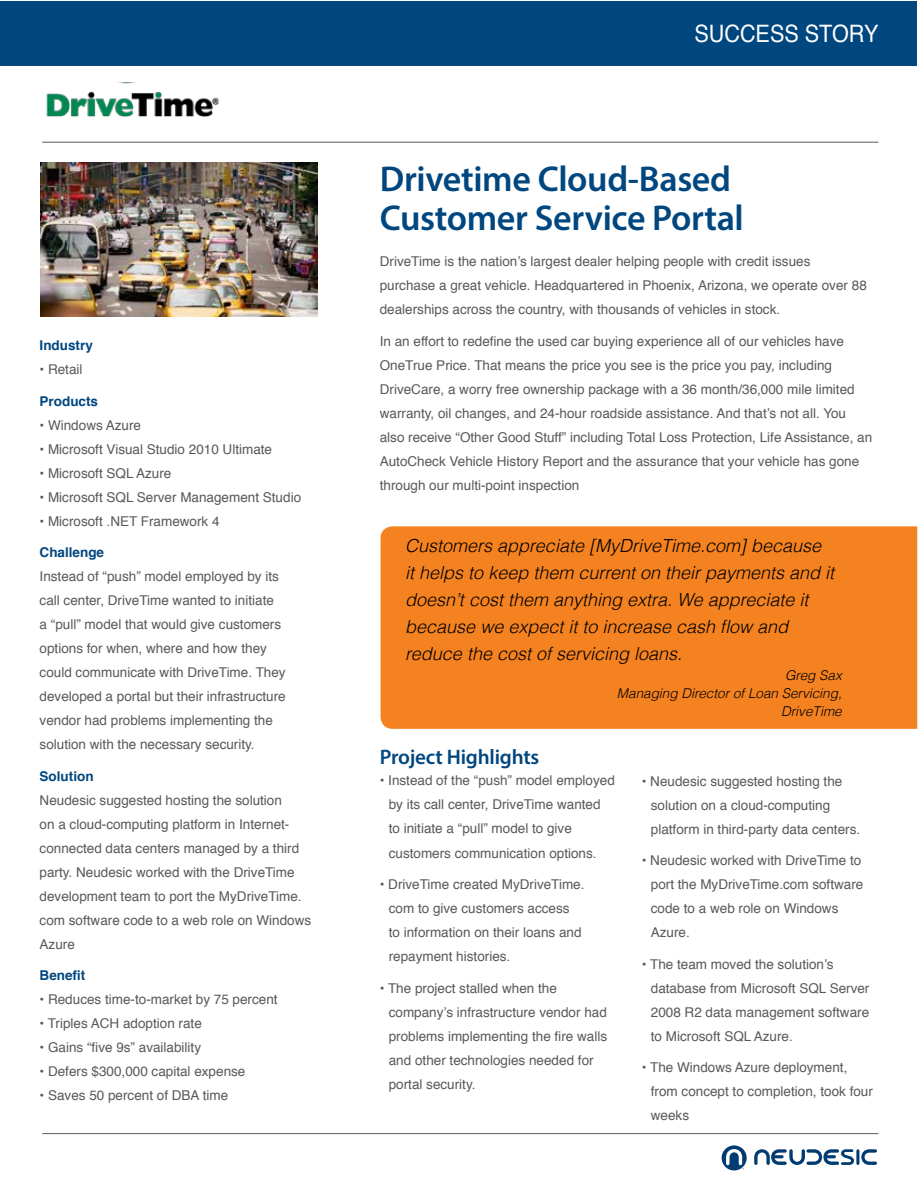
<style>
.page{position:relative;width:918px;height:1188px;background:#fff}
.page>*{position:absolute;margin:0;border:0;box-sizing:border-box;transform-origin:0 0}
.t1{font:600 36px/39px "Myriad Pro";letter-spacing:-.01em;color:#00467f}
.t2{font:24px "Helvetica";color:#fff;scale:.9 1}
.t3{font:600 21px "Myriad Pro";letter-spacing:-.01em;color:#00467f}
.t4{font:italic 300 18px/27px "Helvetica";color:#000}
.t5{font:13.5px/24px "Helvetica";color:#58595b}
.t6{font:italic 300 13.5px/18px "Helvetica";color:#000;text-align:right}
.t7{font:700 13.5px "Helvetica";color:#00467f}
</style>
<div class="page">
<div style="left:1px;top:1px;width:916px;height:64px;background:#00467f"></div>
<img style="left:40px;top:162px;width:278px;height:154px">
<div style="left:381px;top:526px;width:536px;height:203px;background:#f58220"></div>
<hr style="left:42px;top:142px;width:836px;height:1px;background:#58595b">
<hr style="left:42px;top:1133px;width:836px;height:1px;background:#58595b">
<svg style="left:722px;top:1145px;width:25px;height:25px"></svg>
<svg style="left:754px;top:1149px;width:123px;height:16px"></svg>
<img style="left:46px;top:83px;width:174px;height:34px">
<p class="t7" style="left:40px;top:335px;width:55px">Industry</p>
<p class="t5" style="left:40px;top:358px;width:44px">• Retail</p>
<p class="t7" style="left:40px;top:390px;width:60px">Products</p>
<p class="t5" style="left:40px;top:414px;width:103px">• Windows Azure</p>
<p class="t5" style="left:40px;top:438px;width:234px">• Microsoft Visual Studio 2010 Ultimate</p>
<p class="t5" style="left:40px;top:462px;width:133px">• Microsoft SQL Azure</p>
<p class="t5" style="left:40px;top:486px;width:263px">• Microsoft SQL Server Management Studio</p>
<p class="t5" style="left:40px;top:510px;width:182px">• Microsoft .NET Framework 4</p>
<p class="t7" style="left:40px;top:542px;width:66px">Challenge</p>
<p class="t5" style="left:40px;top:565px;width:248px">Instead of “push” model employed by its call center, DriveTime wanted to initiate<br>a “pull” model that would give customers options for when, where and how they could communicate with DriveTime. They developed a portal but their infrastructure vendor had problems implementing the solution with the necessary security.</p>
<p class="t7" style="left:40px;top:765px;width:55px">Solution</p>
<p class="t5" style="left:40px;top:789px;width:273px">Neudesic suggested hosting the solution<br>on a cloud-computing platform in Internet&shy;connected data centers managed by a third party. Neudesic worked with the DriveTime development team to port the MyDriveTime. com software code to a web role on Windows Azure</p>
<p class="t7" style="left:40px;top:965px;width:47px">Benefit</p>
<p class="t5" style="left:40px;top:988px;width:240px">• Reduces time-to-market by 75 percent</p>
<p class="t5" style="left:40px;top:1012px;width:164px">• Triples ACH adoption rate</p>
<p class="t5" style="left:40px;top:1036px;width:163px">• Gains “five 9s” availability</p>
<p class="t5" style="left:40px;top:1060px;width:207px">• Defers $300,000 capital expense</p>
<p class="t5" style="left:40px;top:1084px;width:190px">• Saves 50 percent of DBA time</p>
<h2 class="t2" style="left:694px;top:15px;width:206px">SUCCESS STORY</h2>
<h1 class="t1" style="left:380px;top:158px;width:366px">Drivetime Cloud-Based<br>Customer Service Portal</h1>
<p class="t5" style="left:380px;top:250px;width:489px">DriveTime is the nation’s largest dealer helping people with credit issues purchase a great vehicle. Headquartered in Phoenix, Arizona, we operate over 88 dealerships across the country, with thousands of vehicles in stock.</p>
<p class="t5" style="left:380px;top:329px;width:494px">In an effort to redefine the used car buying experience all of our vehicles have OneTrue Price. That means the price you see is the price you pay, including DriveCare, a worry free ownership package with a 36 month/36,000 mile limited warranty, oil changes, and 24-hour roadside assistance. And that’s not all. You also receive “Other Good Stuff” including Total Loss Protection, Life Assistance, an AutoCheck Vehicle History Report and the assurance that your vehicle has gone through our multi-point inspection</p>
<h3 class="t4" style="left:405px;top:532px;width:430px">Customers appreciate [MyDriveTime.com] because it helps to keep them current on their payments and it doesn’t cost them anything extra. We appreciate it because we expect it to increase cash flow and reduce the cost of servicing loans.</h3>
<p class="t6" style="left:617px;top:666px;width:226px">Greg Sax<br>Managing Director of Loan Servicing,<br>DriveTime</p>
<h3 class="t3" style="left:380px;top:744px;width:161px">Project Highlights</h3>
<p class="t5" style="left:389px;top:769px;width:228px;text-indent:-9px">• Instead of the “push” model employed by its call center, DriveTime wanted to initiate a “pull” model to give customers communication options.</p>
<p class="t5" style="left:389px;top:873px;width:197px;text-indent:-9px">• DriveTime created MyDriveTime. com to give customers access<br>to information on their loans and repayment histories.</p>
<p class="t5" style="left:389px;top:976px;width:220px;text-indent:-9px">• The project stalled when the company’s infrastructure vendor had problems implementing the fire walls and other technologies needed for portal security.</p>
<p class="t5" style="left:651px;top:769px;width:211px;text-indent:-9px">• Neudesic suggested hosting the solution on a cloud-computing platform in third-party data centers.</p>
<p class="t5" style="left:651px;top:849px;width:214px;text-indent:-9px">• Neudesic worked with DriveTime to port the MyDriveTime.com software code to a web role on Windows<br>Azure.</p>
<p class="t5" style="left:651px;top:952px;width:220px;text-indent:-9px">• The team moved the solution’s database from Microsoft SQL Server<br>2008 R2 data management software to Microsoft SQL Azure.</p>
<p class="t5" style="left:651px;top:1056px;width:224px;text-indent:-9px">• The Windows Azure deployment, from concept to completion, took four weeks</p>
</div>
